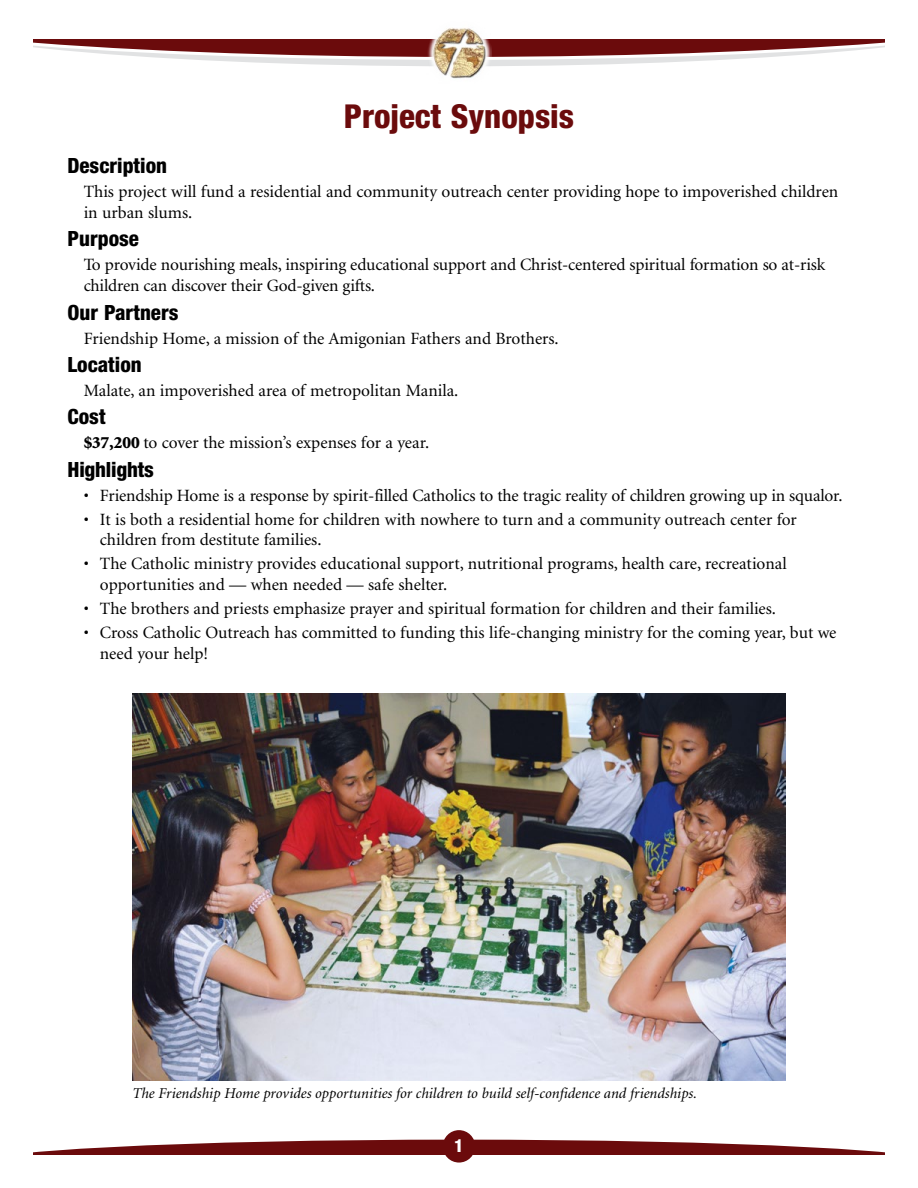
<style>
.page{position:relative;width:918px;height:1188px;background:#fff}
.page>*{position:absolute;margin:0;border:0;box-sizing:border-box;transform-origin:0 0}
.t1{font:800 condensed 33px "Helvetica Neue";color:#6b0b0c}
.t2{font:800 condensed 21px "Helvetica Neue";color:#000}
.t3{font:800 condensed 18px "Helvetica Neue";color:#fff}
.t4{font:17.25px/20.7px "Minion";color:#000}
.t5{font:italic 15px "Minion";color:#000}
.s1{font-weight:900}
</style>
<div class="page">
<svg style="left:34px;top:1140px;width:850px;height:14px"></svg>
<svg style="left:34px;top:40px;width:850px;height:26px"></svg>
<img style="left:426px;top:28px;width:66px;height:51px">
<div style="left:443px;top:1130px;width:32px;height:33px;background:#6b0b0c;border-radius:50%"></div>
<img style="left:132px;top:693px;width:654px;height:387px">
<h1 class="t1" style="left:344px;top:96px;width:232px">Project Synopsis</h1>
<p class="t2" style="left:68px;top:153px;width:101px">Description</p>
<p class="t4" style="left:84px;top:182px;width:756px">This project will fund a residential and community outreach center providing hope to impoverished children in urban slums.</p>
<p class="t2" style="left:68px;top:226px;width:73px">Purpose</p>
<p class="t4" style="left:84px;top:255px;width:743px">To provide nourishing meals, inspiring educational support and Christ-centered spiritual formation so at-risk children can discover their God-given gifts.</p>
<p class="t2" style="left:68px;top:299px;width:113px">Our Partners</p>
<p class="t4" style="left:84px;top:328px;width:477px">Friendship Home, a mission of the Amigonian Fathers and Brothers.</p>
<p class="t2" style="left:68px;top:351px;width:76px">Location</p>
<p class="t4" style="left:84px;top:381px;width:376px">Malate, an impoverished area of metropolitan Manila.</p>
<p class="t2" style="left:68px;top:404px;width:40px">Cost</p>
<p class="t4" style="left:84px;top:433px;width:347px"><span class="s1">$37,200</span> to cover the mission’s expenses for a year.</p>
<p class="t2" style="left:68px;top:456px;width:88px">Highlights</p>
<p class="t4" style="left:84px;top:485px;width:760px">• Friendship Home is a response by spirit-filled Catholics to the tragic reality of children growing up in squalor.</p>
<p class="t4" style="left:100px;top:509px;width:699px;text-indent:-16px">• It is both a residential home for children with nowhere to turn and a community outreach center for children from destitute families.</p>
<p class="t4" style="left:100px;top:554px;width:688px;text-indent:-16px">• The Catholic ministry provides educational support, nutritional programs, health care, recreational opportunities and — when needed — safe shelter.</p>
<p class="t4" style="left:84px;top:599px;width:694px">• The brothers and priests emphasize prayer and spiritual formation for children and their families.</p>
<p class="t4" style="left:100px;top:623px;width:738px;text-indent:-16px">• Cross Catholic Outreach has committed to funding this life-changing ministry for the coming year, but we need your help!</p>
<p class="t5" style="left:132px;top:1086px;width:566px">The Friendship Home provides opportunities for children to build self-confidence and friendships.</p>
<p class="t3" style="left:454px;top:1135px;width:11px">1</p>
</div>
